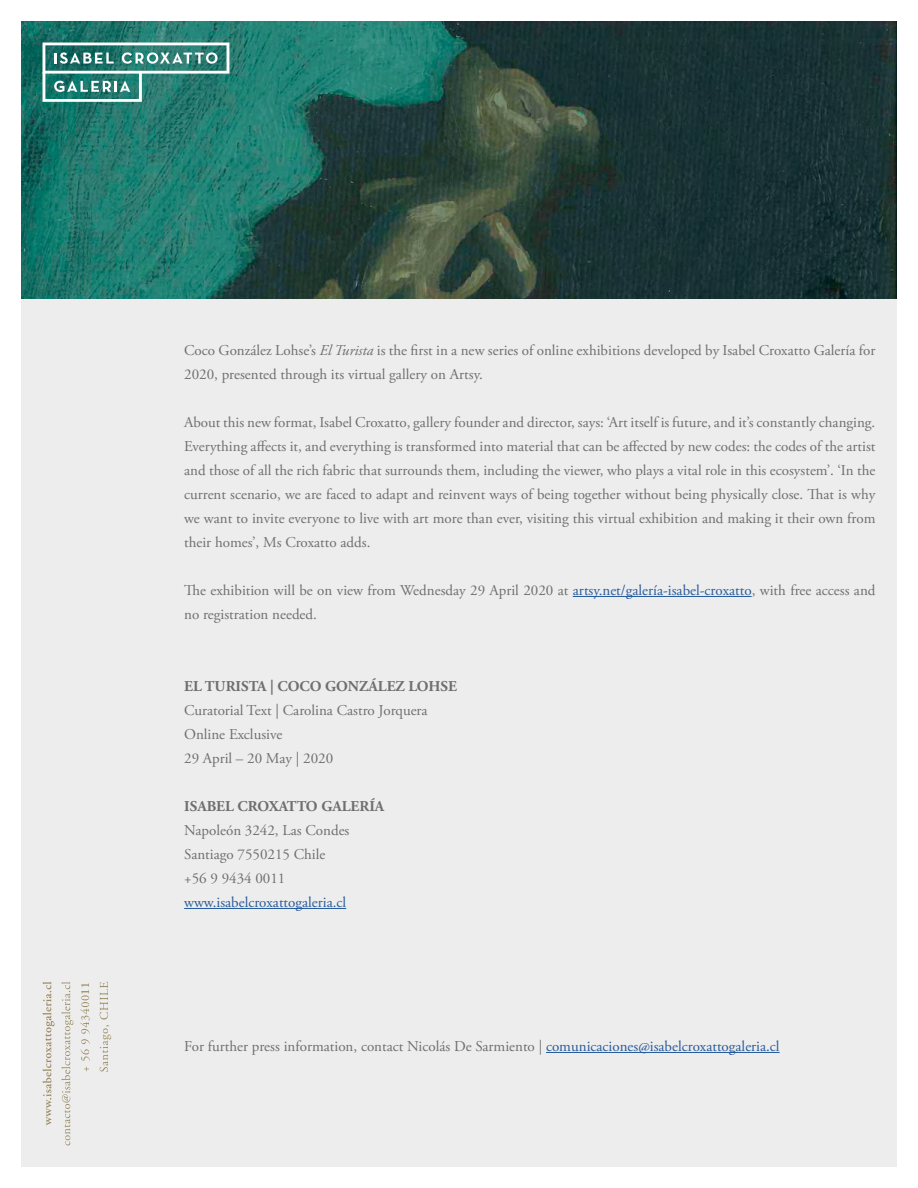
<style>
.page{position:relative;width:918px;height:1188px;background:#fff}
.page>*{position:absolute;margin:0;border:0;box-sizing:border-box;transform-origin:0 0}
.t1{font:15px/24px "Adobe Garamond Pro";color:#706f6f}
.t2{font:700 15px "Adobe Garamond Pro";color:#706f6f}
.t3{font:15px "Adobe Garamond Pro";color:#275b9b}
.s1{font-style:italic}
.s2{color:#275b9b}
</style>
<div class="page">
<div style="left:21px;top:21px;width:876px;height:1146px;background:#ededed"></div>
<img style="left:21px;top:21px;width:876px;height:277px">
<hr style="left:573px;top:596px;width:179px;height:1px;background:#275b9b">
<hr style="left:184px;top:908px;width:162px;height:1px;background:#275b9b">
<hr style="left:546px;top:1052px;width:234px;height:1px;background:#275b9b">
<svg style="left:43px;top:982px;width:11px;height:143px"></svg>
<svg style="left:61px;top:982px;width:12px;height:163px"></svg>
<svg style="left:84px;top:1067px;width:5px;height:4px"></svg>
<svg style="left:80px;top:983px;width:10px;height:78px"></svg>
<svg style="left:100px;top:982px;width:11px;height:90px"></svg>
<svg style="left:43px;top:43px;width:186px;height:59px;background:#53958d"></svg>
<p class="t1" style="left:184px;top:339px;width:693px">Coco González Lohse’s <span class="s1">El Turista</span> is the first in a new series of online exhibitions developed by Isabel Croxatto Galería for<br>2020, presented through its virtual gallery on Artsy.</p>
<p class="t1" style="left:184px;top:411px;width:693px;text-align:justify">About this new format, Isabel Croxatto, gallery founder and director, says: ‘Art itself is future, and it’s constantly changing.<br>Everything affects it, and everything is transformed into material that can be affected by new codes: the codes of the artist and those of all the rich fabric that surrounds them, including the viewer, who plays a vital role in this ecosystem’. ‘In the current scenario, we are faced to adapt and reinvent ways of being together without being physically close. That is why we want to invite everyone to live with art more than ever, visiting this virtual exhibition and making it their own from their homes’, Ms Croxatto adds.</p>
<p class="t1" style="left:184px;top:579px;width:693px">The exhibition will be on view from Wednesday 29 April 2020 at <span class="s2">artsy.net/galería-isabel-croxatto</span>, with free access and no registration needed.</p>
<p class="t2" style="left:184px;top:677px;width:274px">EL TURISTA | COCO GONZÁLEZ LOHSE</p>
<p class="t1" style="left:184px;top:699px;width:245px">Curatorial Text | Carolina Castro Jorquera<br>Online Exclusive<br>29 April – 20 May | 2020</p>
<p class="t2" style="left:184px;top:797px;width:202px">ISABEL CROXATTO GALERÍA</p>
<p class="t1" style="left:184px;top:819px;width:167px">Napoleón 3242, Las Condes<br>Santiago 7550215 Chile +56 9 9434 0011</p>
<p class="t3" style="left:184px;top:893px;width:164px">www.isabelcroxattogaleria.cl</p>
<p class="t1" style="left:184px;top:1035px;width:597px">For further press information, contact Nicolás De Sarmiento | <span class="s2">comunicaciones@isabelcroxattogaleria.cl</span></p>
</div>
